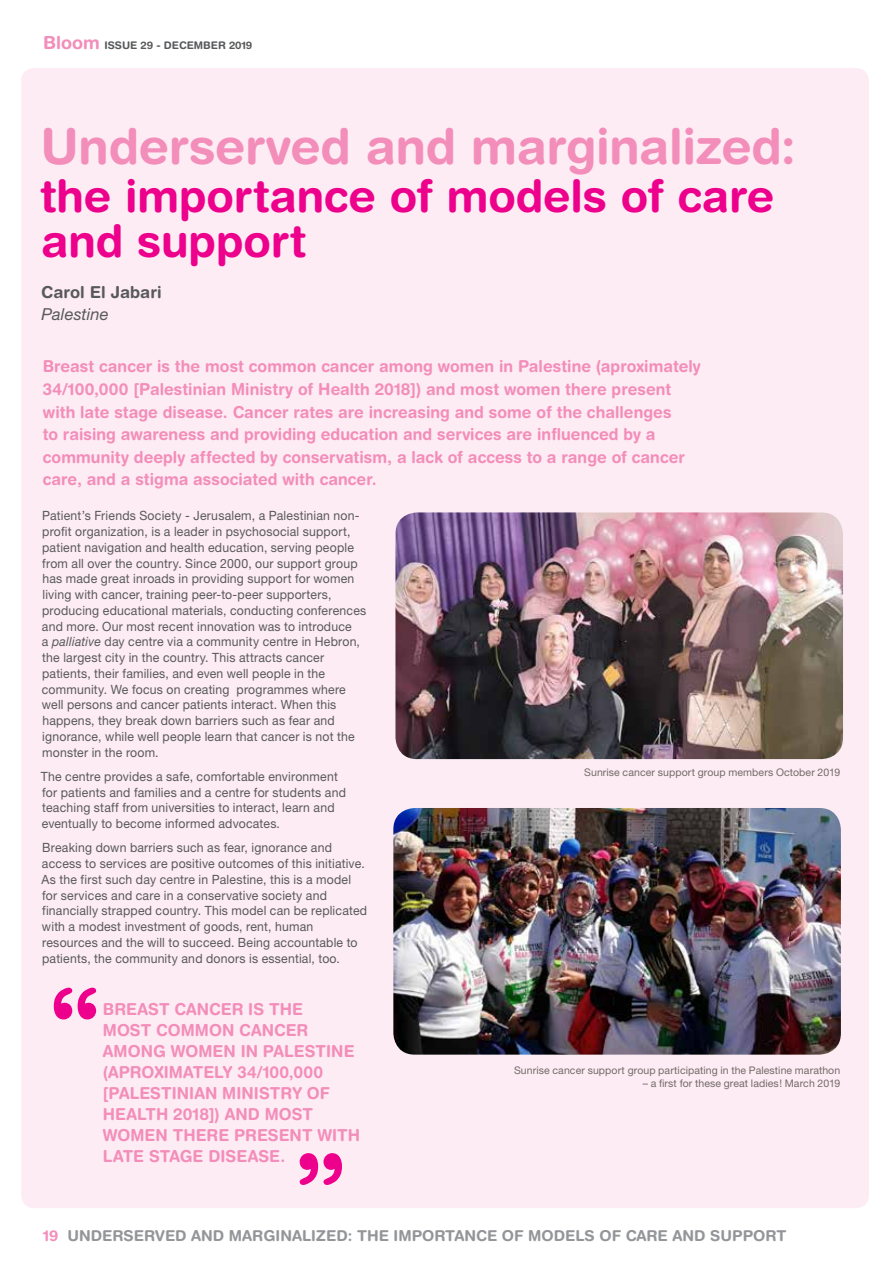
<style>
.page{position:relative;width:893px;height:1263px;background:#fff}
.page>*{position:absolute;margin:0;border:0;box-sizing:border-box;transform-origin:0 0}
.t1{font:700 105px "Helvetica Rounded LT Std";color:#ec008c}
.t2{font:700 49.5px "Helvetica Rounded LT Std";letter-spacing:-.01em;color:#f38dba}
.t3{font:700 45px/45px "Helvetica Rounded LT Std";letter-spacing:-.005em;color:#ec008c}
.t4{font:700 16.5px/21px "Helvetica Rounded LT Std";letter-spacing:.005em;color:#f38dba;scale:.96 1}
.t5{font:700 16.5px "Helvetica Rounded LT Std";color:#58595b}
.t6{font:italic 16.5px "Helvetica Neue CE";letter-spacing:.005em;color:#58595b}
.t7{font:700 15px "Helvetica Rounded LT Std";color:#939598}
.t8{font:12.75px/15.8px "Helvetica Neue";letter-spacing:.015em;color:#58595b;scale:.96 1}
.t9{font:10.5px "Helvetica Neue";letter-spacing:.01em;color:#736b69}
.t10{font:700 10.5px "Helvetica Rounded LT Std";color:#58595b}
.s1{font-size:18px;color:#f38dba}
.s2{font-family:"Helvetica Neue CE";font-style:italic}
.s3{color:#f38dba}
</style>
<div class="page">
<div style="left:21px;top:68px;width:848px;height:1140px;background:#fdecf3;border-radius:13px"></div>
<img style="left:395px;top:512px;width:448px;height:247px">
<img style="left:393px;top:808px;width:448px;height:247px">
<p class="t10" style="left:43px;top:39px;width:211px"><span class="s1">Bloom</span> ISSUE 29 - DECEMBER 2019</p>
<h2 class="t2" style="left:40px;top:116px;width:757px">Underserved and marginalized:</h2>
<h3 class="t3" style="left:40px;top:173px;width:736px">the importance of models of care and support</h3>
<p class="t5" style="left:41px;top:282px;width:122px">Carol El Jabari</p>
<p class="t6" style="left:42px;top:304px;width:68px">Palestine</p>
<p class="t4" style="left:43px;top:355px;width:687px;line-height:22.5px">Breast cancer is the most common cancer among women in Palestine (aproximately 34/100,000 [Palestinian Ministry of Health 2018]) and most women there present with late stage disease. Cancer rates are increasing and some of the challenges<br>to raising awareness and providing education and services are influenced by a community deeply affected by conservatism, a lack of access to a range of cancer care, and a stigma associated with cancer.</p>
<p class="t8" style="left:42px;top:508px;width:340px">Patient’s Friends Society - Jerusalem, a Palestinian non&shy;profit organization, is a leader in psychosocial support, patient navigation and health education, serving people from all over the country. Since 2000, our support group has made great inroads in providing support for women living with cancer, training peer-to-peer supporters, producing educational materials, conducting conferences and more. Our most recent innovation was to introduce<br>a <span class="s2">palliative</span> day centre via a community centre in Hebron, the largest city in the country. This attracts cancer patients, their families, and even well people in the community. We focus on creating programmes where well persons and cancer patients interact. When this happens, they break down barriers such as fear and ignorance, while well people learn that cancer is not the monster in the room.</p>
<p class="t8" style="left:41px;top:768px;width:319px">The centre provides a safe, comfortable environment for patients and families and a centre for students and teaching staff from universities to interact, learn and eventually to become informed advocates.</p>
<p class="t8" style="left:42px;top:840px;width:341px">Breaking down barriers such as fear, ignorance and access to services are positive outcomes of this initiative.<br>As the first such day centre in Palestine, this is a model for services and care in a conservative society and financially strapped country. This model can be replicated with a modest investment of goods, rent, human resources and the will to succeed. Being accountable to patients, the community and donors is essential, too.</p>
<h1 class="t1" style="left:47px;top:963px;width:58px">“</h1>
<p class="t4" style="left:103px;top:998px;width:270px">BREAST CANCER IS THE<br>MOST COMMON CANCER<br>AMONG WOMEN IN PALESTINE (APROXIMATELY 34/100,000 [PALESTINIAN MINISTRY OF<br>HEALTH 2018]) AND MOST<br>WOMEN THERE PRESENT WITH<br>LATE STAGE DISEASE.</p>
<h1 class="t1" style="left:349px;top:1209px;width:58px;rotate:-180deg">“</h1>
<p class="t9" style="left:584px;top:766px;width:258px">Sunrise cancer support group members October 2019</p>
<p class="t9" style="left:514px;top:1063px;width:328px">Sunrise cancer support group participating in the Palestine marathon</p>
<p class="t9" style="left:643px;top:1077px;width:199px">– a first for these great ladies! March 2019</p>
<p class="t7" style="left:43px;top:1226px;width:745px"><span class="s3">19</span> UNDERSERVED AND MARGINALIZED: THE IMPORTANCE OF MODELS OF CARE AND SUPPORT</p>
</div>
